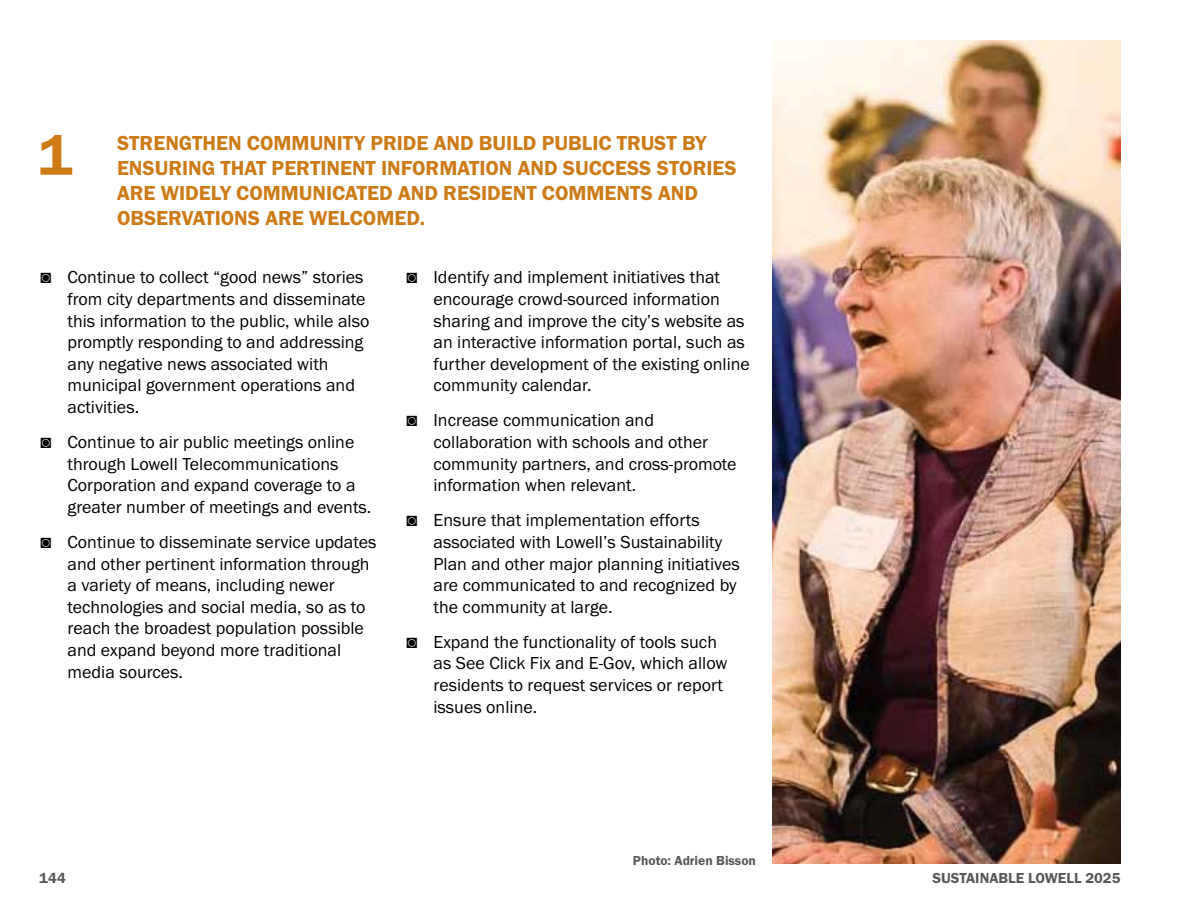
<style>
.page{position:relative;width:1188px;height:918px;background:#fff}
.page>*{position:absolute;margin:0;border:0;box-sizing:border-box;transform-origin:0 0}
.t1{font:600 58.8px "Franklin Gothic";color:#cc7b16}
.t2{font:600 21px "Franklin Gothic";color:#cc7b16}
.t3{font:18px/21.6px "Franklin Gothic";color:#000}
.t4{font:600 15px "Franklin Gothic";color:#58595b}
.t5{font:600 13.5px "Franklin Gothic";color:#58595b}
.s1{font-weight:800}
</style>
<div class="page">
<img style="left:772px;top:40px;width:348px;height:824px">
<h1 class="t1" style="left:38px;top:119px;width:36px">1</h1>
<p class="t2" style="left:117px;top:130px;width:205px">STRENGTHEN COMMUNIT</p>
<p class="t2" style="left:354px;top:130px;width:137px">Y PRIDE AND BUIL</p>
<p class="t2" style="left:523px;top:130px;width:31px">D PUBLI</p>
<p class="t2" style="left:598px;top:130px;width:55px">C TRUST</p>
<p class="t2" style="left:682px;top:130px;width:26px">BY</p>
<p class="t2" style="left:117px;top:155px;width:14px">ENSU</p>
<p class="t2" style="left:168px;top:155px;width:154px">RING THAT PERTINENT</p>
<p class="t2" style="left:381px;top:155px;width:89px">IN FORMATION</p>
<p class="t2" style="left:518px;top:155px;width:110px">AN D SUCCESS</p>
<p class="t2" style="left:657px;top:155px;width:61px">STORIES</p>
<p class="t2" style="left:117px;top:180px;width:397px">ARE WI DELY COMMUNICATED AN D RESI DENT</p>
<p class="t2" style="left:542px;top:180px;width:76px">COMMENTS</p>
<p class="t2" style="left:658px;top:180px;width:41px">AN D</p>
<p class="t2" style="left:117px;top:205px;width:14px">OBSE</p>
<p class="t2" style="left:168px;top:205px;width:37px">RVATIONS</p>
<p class="t2" style="left:265px;top:205px;width:59px">ARE WEL</p>
<p class="t2" style="left:350px;top:205px;width:77px">COMED.</p>
<p class="t3" style="left:67px;top:267px;width:304px;text-indent:-27px"><span class="s1">◙</span> Continue to collect “good news” stories from city departments and disseminate this information to the public, while also promptly responding to and addressing any negative news associated with municipal government operations and activities.</p>
<p class="t3" style="left:67px;top:432px;width:305px;text-indent:-27px"><span class="s1">◙</span> Continue to air public meetings online through Lowell Telecommunications Corporation and expand coverage to a greater number of meetings and events.</p>
<p class="t3" style="left:67px;top:532px;width:310px;text-indent:-27px"><span class="s1">◙</span> Continue to disseminate service updates and other pertinent information through a variety of means, including newer technologies and social media, so as to reach the broadest population possible and expand beyond more traditional media sources.</p>
<p class="t3" style="left:433px;top:267px;width:318px;text-indent:-27px"><span class="s1">◙</span> Identify and implement initiatives that encourage crowd-sourced information sharing and improve the city’s website as an interactive information portal, such as further development of the existing online community calendar.</p>
<p class="t3" style="left:433px;top:410px;width:305px;text-indent:-27px"><span class="s1">◙</span> Increase communication and collaboration with schools and other community partners, and cross-promote information when relevant.</p>
<p class="t3" style="left:433px;top:510px;width:308px;text-indent:-27px"><span class="s1">◙</span> Ensure that implementation efforts associated with Lowell’s Sustainability Plan and other major planning initiatives are communicated to and recognized by the community at large.</p>
<p class="t3" style="left:433px;top:631px;width:296px;text-indent:-27px"><span class="s1">◙</span> Expand the functionality of tools such as See Click Fix and E-Gov, which allow residents to request services or report issues online.</p>
<p class="t5" style="left:633px;top:852px;width:125px">PHOTO: ADRIEN BISSON</p>
<p class="t4" style="left:39px;top:869px;width:28px">144</p>
<p class="t4" style="left:932px;top:869px;width:190px">SUSTAINABLE LOWELL 2025</p>
</div>
